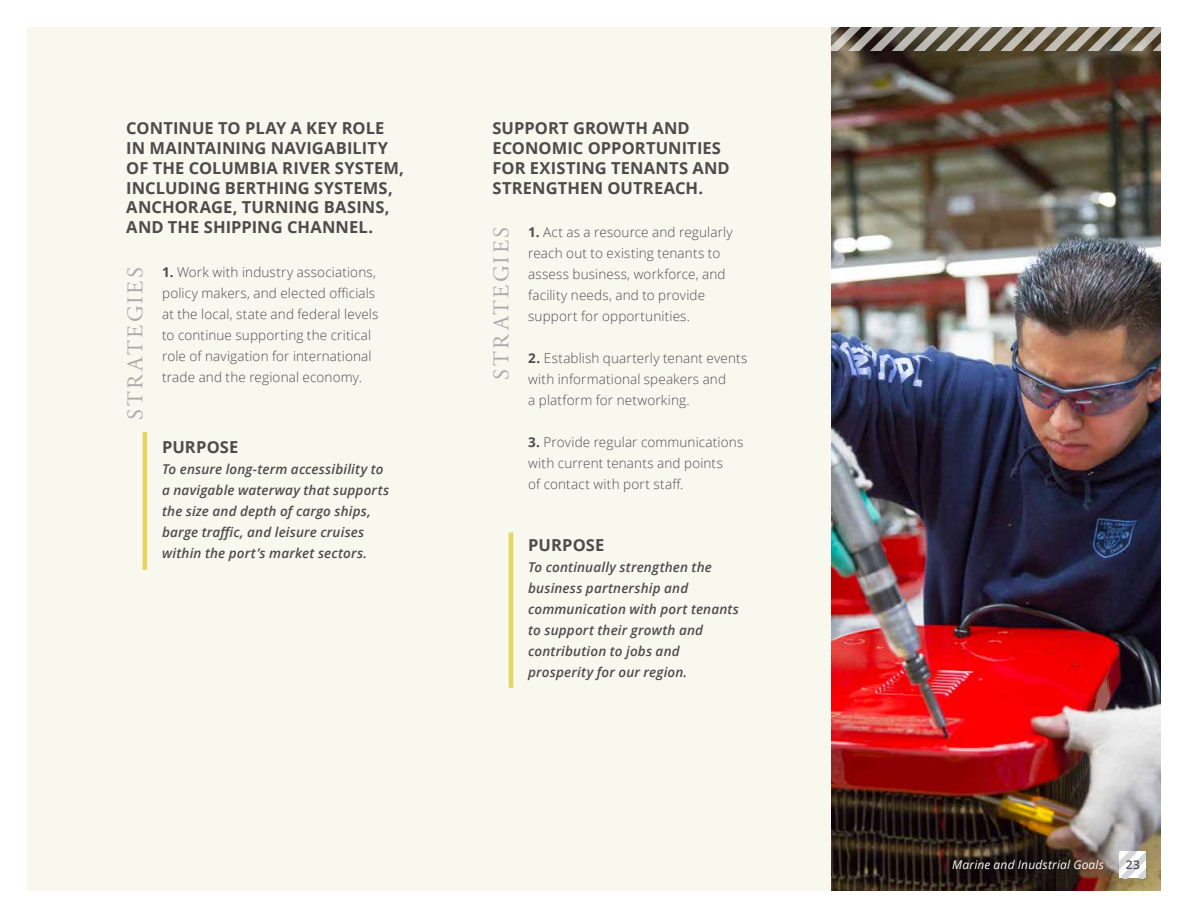
<style>
.page{position:relative;width:1188px;height:918px;background:#fff}
.page>*{position:absolute;margin:0;border:0;box-sizing:border-box;transform-origin:0 0}
.t1{font:22.5px "Adobe Garamond";letter-spacing:.11em;color:#acaaab}
.t2{font:700 16.5px/19.8px "Open Sans";letter-spacing:.005em;color:#4e4b4b}
.t3{font:300 13.5px/21px "Open Sans";letter-spacing:.01em;color:#4e4b4b}
.t4{font:italic 600 13.5px/21px "Open Sans";letter-spacing:.01em;color:#4e4b4b}
.t5{font:italic 12px "Open Sans";letter-spacing:.015em;color:#fff}
.t6{font:600 12px "Open Sans";color:#4e4b4b}
.s1{font-weight:700}
</style>
<div class="page">
<div style="left:27px;top:27px;width:1134px;height:864px;background:#f9f8ef"></div>
<img style="left:832px;top:51px;width:329px;height:840px">
<svg style="left:1120px;top:852px;width:26px;height:26px"></svg>
<svg style="left:832px;top:27px;width:329px;height:24px;background:#888173"></svg>
<hr style="left:143px;top:432px;width:4px;height:138px;background:#e5d660">
<hr style="left:509px;top:533px;width:4px;height:155px;background:#e5d660">
<p class="t2" style="left:126px;top:118px;width:279px">CONTINUE TO PLAY A KEY ROLE<br>IN MAINTAINING NAVIGABILITY<br>OF THE COLUMBIA RIVER SYSTEM,<br>INCLUDING BERTHING SYSTEMS,<br>ANCHORAGE, TURNING BASINS,<br>AND THE SHIPPING CHANNEL.</p>
<h1 class="t1" style="left:123px;top:420px;width:155px;rotate:-90deg">STRATEGIES</h1>
<p class="t3" style="left:162px;top:261px;width:218px"><span class="s1">1.</span> Work with industry associations, policy makers, and elected officials at the local, state and federal levels to continue supporting the critical role of navigation for international trade and the regional economy.</p>
<p class="t2" style="left:162px;top:437px;width:78px">PURPOSE</p>
<p class="t4" style="left:162px;top:458px;width:229px">To ensure long-term accessibility to a navigable waterway that supports the size and depth of cargo ships, barge traffic, and leisure cruises within the port’s market sectors.</p>
<p class="t2" style="left:492px;top:118px;width:239px">SUPPORT GROWTH AND<br>ECONOMIC OPPORTUNITIES<br>FOR EXISTING TENANTS AND<br>STRENGTHEN OUTREACH.</p>
<h1 class="t1" style="left:489px;top:380px;width:155px;rotate:-90deg">STRATEGIES</h1>
<p class="t3" style="left:528px;top:221px;width:206px"><span class="s1">1.</span> Act as a resource and regularly reach out to existing tenants to assess business, workforce, and facility needs, and to provide support for opportunities.</p>
<p class="t3" style="left:528px;top:347px;width:221px"><span class="s1">2.</span> Establish quarterly tenant events with informational speakers and<br>a platform for networking.</p>
<p class="t3" style="left:528px;top:431px;width:217px"><span class="s1">3.</span> Provide regular communications with current tenants and points<br>of contact with port staff.</p>
<p class="t2" style="left:528px;top:534px;width:78px">PURPOSE</p>
<p class="t4" style="left:528px;top:556px;width:212px">To continually strengthen the business partnership and communication with port tenants to support their growth and contribution to jobs and prosperity for our region.</p>
<p class="t5" style="left:952px;top:856px;width:153px">Marine and Inudstrial Goals</p>
<p class="t6" style="left:1126px;top:856px;width:16px">23</p>
</div>
